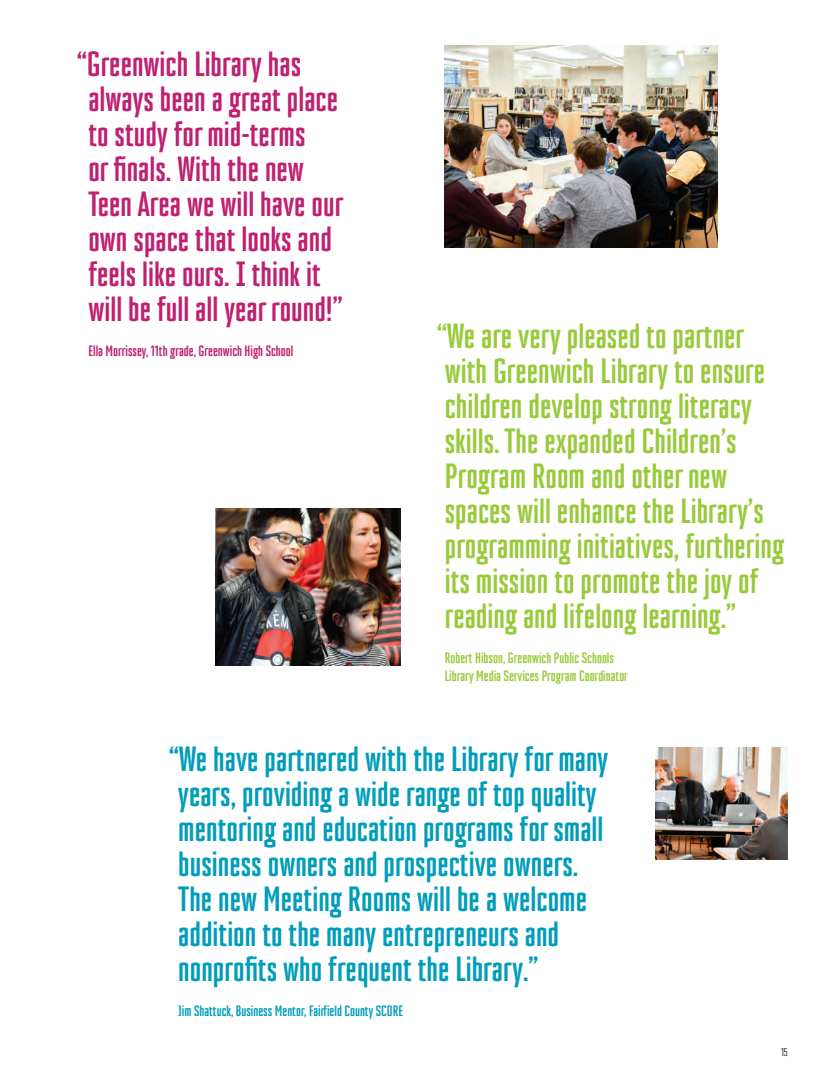
<style>
.page{position:relative;width:833px;height:1080px;background:#fff}
.page>*{position:absolute;margin:0;border:0;box-sizing:border-box;transform-origin:0 0}
.t1{font:700 35px/35px "TT Tunnels";color:#99ca3b}
.t2{font:700 35px/35px "TT Tunnels";color:#009dba}
.t3{font:700 35px/35px "TT Tunnels";color:#bf2070}
.t4{font:700 15px/17.5px "TT Tunnels";color:#99ca3b}
.t5{font:700 15px "TT Tunnels";color:#009dba}
.t6{font:700 15px "TT Tunnels";color:#bf2070}
.t7{font:11.25px "TT Tunnels";color:#231f20}
</style>
<div class="page">
<img style="left:445px;top:45px;width:272px;height:203px">
<img style="left:656px;top:747px;width:132px;height:112px">
<img style="left:216px;top:509px;width:184px;height:157px">
<p class="t3" style="left:88px;top:47px;width:256px;text-indent:-12px">“Greenwich Library has always been a great place to study for mid-terms<br>or finals. With the new<br>Teen Area we will have our own space that looks and feels like ours. I think it will be full all year round!”</p>
<p class="t6" style="left:88px;top:343px;width:206px">Ella Morrissey, 11th grade, Greenwich High School</p>
<p class="t1" style="left:436px;top:319px;width:349px">“We are very pleased to partner with Greenwich Library to ensure children develop strong literacy skills. The expanded Children’s<br>Program Room and other new spaces will enhance the Library’s programming initiatives, furthering its mission to promote the joy of reading and lifelong learning.”</p>
<p class="t4" style="left:445px;top:649px;width:185px">Robert Hibson, Greenwich Public Schools<br>Library Media Services Program Coordinator</p>
<p class="t2" style="left:169px;top:742px;width:441px">“We have partnered with the Library for many years, providing a wide range of top quality mentoring and education programs for small business owners and prospective owners.<br>The new Meeting Rooms will be a welcome addition to the many entrepreneurs and nonprofits who frequent the Library.”</p>
<p class="t5" style="left:178px;top:1002px;width:226px">Jim Shattuck, Business Mentor, Fairfield County SCORE</p>
<p class="t7" style="left:781px;top:1046px;width:8px">15</p>
</div>
